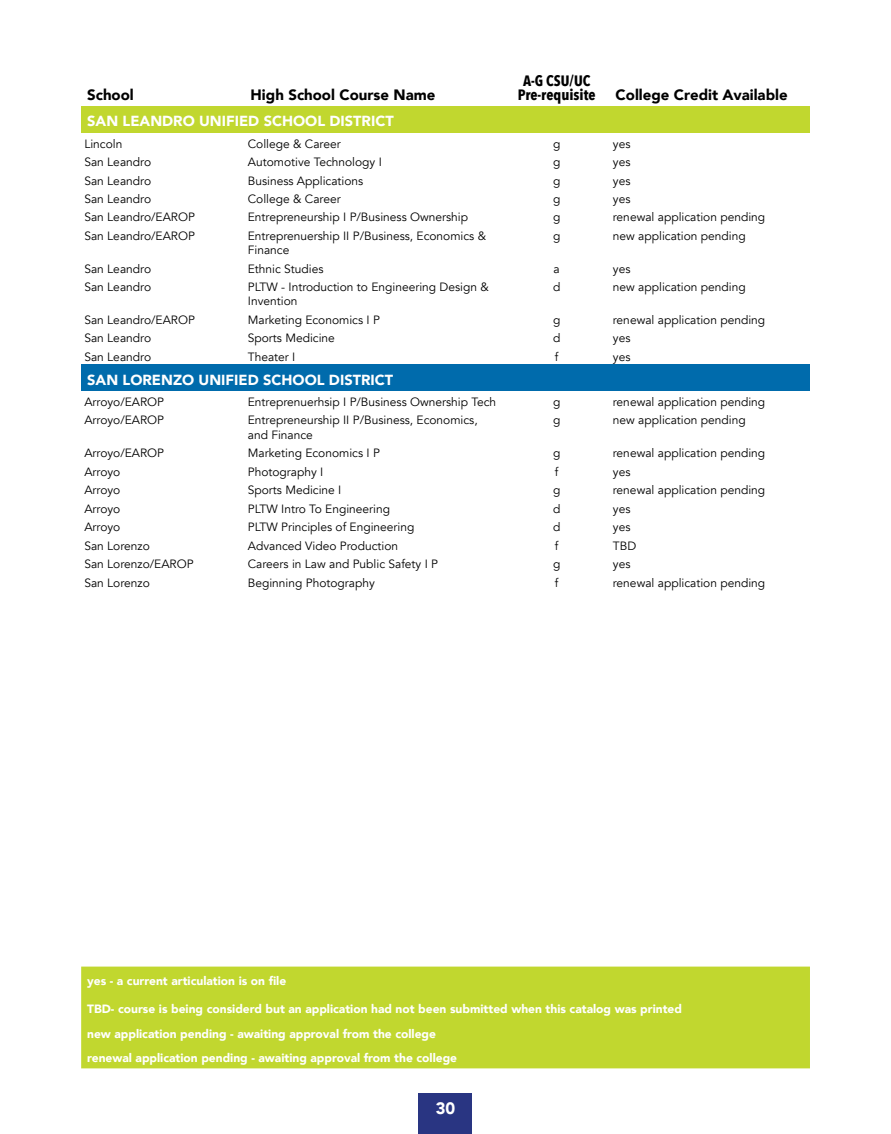
<style>
.page{position:relative;width:891px;height:1134px;background:#fff}
.page>*{position:absolute;margin:0;border:0;box-sizing:border-box;transform-origin:0 0}
.t1{font:900 16.5px "Avenir";color:#fff}
.t2{font:900 15px "Avenir";color:#000}
.t3{font:700 15px/14.2px "Avenir Next Condensed";color:#000;text-align:center}
.t4{font:900 14.55px "Avenir";color:#fff}
.t5{font:12px/14.2px "Avenir";color:#000}
.t6{font:900 12px/25.7px "Avenir";color:#fff}
</style>
<div class="page">
<div style="left:419px;top:1093px;width:53px;height:41px;background:#293582"></div>
<div style="left:81px;top:106px;width:729px;height:26px;background:#c1d72f"></div>
<div style="left:81px;top:364px;width:729px;height:27px;background:#006bac"></div>
<div style="left:81px;top:967px;width:729px;height:101px;background:#c1d72f"></div>
<p class="t2" style="left:87px;top:82px;width:48px">School</p>
<p class="t2" style="left:251px;top:82px;width:186px">High School Course Name</p>
<p class="t3" style="left:518px;top:73px;width:79px">A-G CSU/UC<br>Pre-requisite</p>
<p class="t2" style="left:616px;top:82px;width:174px">College Credit Available</p>
<p class="t4" style="left:87px;top:109px;width:308px">SAN LEANDRO UNIFIED SCHOOL DISTRICT</p>
<p class="t5" style="left:84px;top:137px;width:40px">Lincoln</p>
<p class="t5" style="left:248px;top:137px;width:94px">College &amp; Career</p>
<p class="t5" style="left:553px;top:137px;width:9px">g</p>
<p class="t5" style="left:613px;top:137px;width:19px">yes</p>
<p class="t5" style="left:84px;top:155px;width:68px">San Leandro</p>
<p class="t5" style="left:248px;top:155px;width:136px">Automotive Technology I</p>
<p class="t5" style="left:553px;top:155px;width:9px">g</p>
<p class="t5" style="left:613px;top:155px;width:19px">yes</p>
<p class="t5" style="left:84px;top:173px;width:68px">San Leandro</p>
<p class="t5" style="left:248px;top:173px;width:117px">Business Applications</p>
<p class="t5" style="left:553px;top:173px;width:9px">g</p>
<p class="t5" style="left:613px;top:173px;width:19px">yes</p>
<p class="t5" style="left:84px;top:192px;width:68px">San Leandro</p>
<p class="t5" style="left:248px;top:192px;width:94px">College &amp; Career</p>
<p class="t5" style="left:553px;top:192px;width:9px">g</p>
<p class="t5" style="left:613px;top:192px;width:19px">yes</p>
<p class="t5" style="left:84px;top:210px;width:112px">San Leandro/EAROP</p>
<p class="t5" style="left:248px;top:210px;width:222px">Entrepreneurship I P/Business Ownership</p>
<p class="t5" style="left:553px;top:210px;width:9px">g</p>
<p class="t5" style="left:613px;top:210px;width:154px">renewal application pending</p>
<p class="t5" style="left:84px;top:229px;width:112px">San Leandro/EAROP</p>
<p class="t5" style="left:248px;top:229px;width:240px">Entreprenuership II P/Business, Economics &amp;<br>Finance</p>
<p class="t5" style="left:553px;top:229px;width:9px">g</p>
<p class="t5" style="left:613px;top:229px;width:134px">new application pending</p>
<p class="t5" style="left:84px;top:262px;width:68px">San Leandro</p>
<p class="t5" style="left:248px;top:262px;width:77px">Ethnic Studies</p>
<p class="t5" style="left:554px;top:262px;width:8px">a</p>
<p class="t5" style="left:613px;top:262px;width:19px">yes</p>
<p class="t5" style="left:84px;top:280px;width:68px">San Leandro</p>
<p class="t5" style="left:248px;top:280px;width:243px">PLTW - Introduction to Engineering Design &amp;<br>Invention</p>
<p class="t5" style="left:553px;top:280px;width:9px">d</p>
<p class="t5" style="left:613px;top:280px;width:134px">new application pending</p>
<p class="t5" style="left:84px;top:313px;width:112px">San Leandro/EAROP</p>
<p class="t5" style="left:248px;top:313px;width:134px">Marketing Economics I P</p>
<p class="t5" style="left:553px;top:313px;width:9px">g</p>
<p class="t5" style="left:613px;top:313px;width:154px">renewal application pending</p>
<p class="t5" style="left:84px;top:331px;width:68px">San Leandro</p>
<p class="t5" style="left:248px;top:331px;width:89px">Sports Medicine</p>
<p class="t5" style="left:553px;top:331px;width:9px">d</p>
<p class="t5" style="left:613px;top:331px;width:19px">yes</p>
<p class="t5" style="left:84px;top:350px;width:68px">San Leandro</p>
<p class="t5" style="left:248px;top:350px;width:49px">Theater I</p>
<p class="t5" style="left:555px;top:350px;width:5px">f</p>
<p class="t5" style="left:613px;top:350px;width:19px">yes</p>
<p class="t4" style="left:87px;top:367px;width:308px">SAN LORENZO UNIFIED SCHOOL DISTRICT</p>
<p class="t5" style="left:84px;top:395px;width:81px">Arroyo/EAROP</p>
<p class="t5" style="left:248px;top:395px;width:250px">Entreprenuerhsip I P/Business Ownership Tech</p>
<p class="t5" style="left:553px;top:395px;width:9px">g</p>
<p class="t5" style="left:613px;top:395px;width:154px">renewal application pending</p>
<p class="t5" style="left:84px;top:413px;width:81px">Arroyo/EAROP</p>
<p class="t5" style="left:248px;top:413px;width:231px">Entrepreneurship II P/Business, Economics, and Finance</p>
<p class="t5" style="left:553px;top:413px;width:9px">g</p>
<p class="t5" style="left:613px;top:413px;width:134px">new application pending</p>
<p class="t5" style="left:84px;top:446px;width:81px">Arroyo/EAROP</p>
<p class="t5" style="left:248px;top:446px;width:134px">Marketing Economics I P</p>
<p class="t5" style="left:553px;top:446px;width:9px">g</p>
<p class="t5" style="left:613px;top:446px;width:154px">renewal application pending</p>
<p class="t5" style="left:84px;top:465px;width:37px">Arroyo</p>
<p class="t5" style="left:248px;top:465px;width:77px">Photography I</p>
<p class="t5" style="left:555px;top:465px;width:5px">f</p>
<p class="t5" style="left:613px;top:465px;width:19px">yes</p>
<p class="t5" style="left:84px;top:483px;width:37px">Arroyo</p>
<p class="t5" style="left:248px;top:483px;width:95px">Sports Medicine I</p>
<p class="t5" style="left:553px;top:483px;width:9px">g</p>
<p class="t5" style="left:613px;top:483px;width:154px">renewal application pending</p>
<p class="t5" style="left:84px;top:502px;width:37px">Arroyo</p>
<p class="t5" style="left:248px;top:502px;width:144px">PLTW Intro To Engineering</p>
<p class="t5" style="left:553px;top:502px;width:9px">d</p>
<p class="t5" style="left:613px;top:502px;width:19px">yes</p>
<p class="t5" style="left:84px;top:520px;width:37px">Arroyo</p>
<p class="t5" style="left:248px;top:520px;width:168px">PLTW Principles of Engineering</p>
<p class="t5" style="left:553px;top:520px;width:9px">d</p>
<p class="t5" style="left:613px;top:520px;width:19px">yes</p>
<p class="t5" style="left:84px;top:539px;width:67px">San Lorenzo</p>
<p class="t5" style="left:248px;top:539px;width:152px">Advanced Video Production</p>
<p class="t5" style="left:555px;top:539px;width:5px">f</p>
<p class="t5" style="left:613px;top:539px;width:25px">TBD</p>
<p class="t5" style="left:84px;top:557px;width:111px">San Lorenzo/EAROP</p>
<p class="t5" style="left:248px;top:557px;width:192px">Careers in Law and Public Safety I P</p>
<p class="t5" style="left:553px;top:557px;width:9px">g</p>
<p class="t5" style="left:613px;top:557px;width:19px">yes</p>
<p class="t5" style="left:84px;top:575px;width:67px">San Lorenzo</p>
<p class="t5" style="left:248px;top:575px;width:129px">Beginning Photography</p>
<p class="t5" style="left:555px;top:575px;width:5px">f</p>
<p class="t5" style="left:613px;top:575px;width:154px">renewal application pending</p>
<p class="t6" style="left:87px;top:967px;width:201px">yes - a current articulation is on file</p>
<p class="t6" style="left:87px;top:995px;width:596px">TBD- course is being considerd but an application had not been submitted when this catalog was printed new application pending - awaiting approval from the college</p>
<p class="t6" style="left:87px;top:1045px;width:372px">renewal application pending - awaiting approval from the college</p>
<h1 class="t1" style="left:436px;top:1094px;width:21px">30</h1>
</div>
